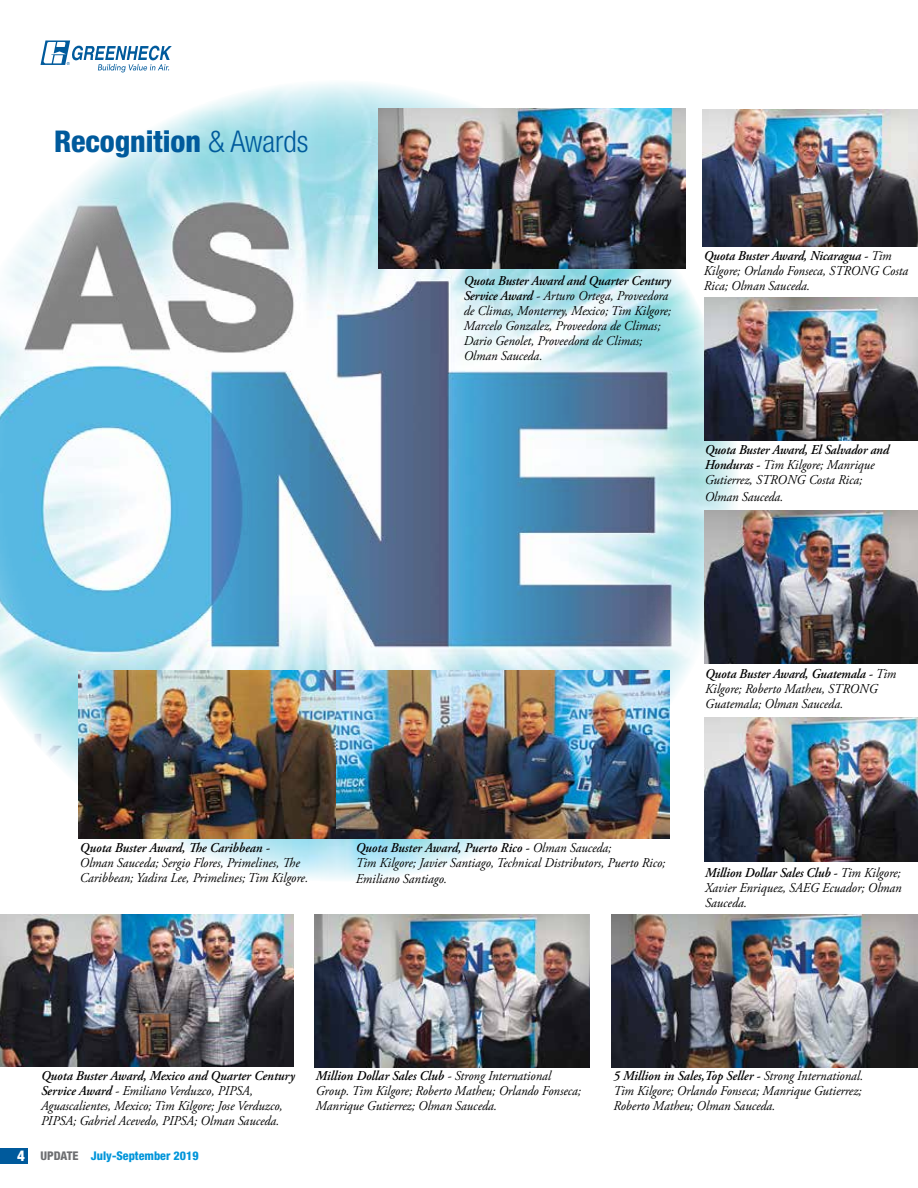
<style>
.page{position:relative;width:918px;height:1188px;background:#fff}
.page>*{position:absolute;margin:0;border:0;box-sizing:border-box;transform-origin:0 0}
.t1{font:800 condensed 30px "Helvetica Neue LT Std";letter-spacing:-.005em;color:#005a9c}
.t2{font:italic 13.5px/15px "Adobe Garamond Pro";color:#000;scale:.95 1}
.t3{font:italic 600 13.5px "Adobe Garamond Pro";color:#000;scale:.95 1}
.t4{font:800 condensed 12px "Helvetica Neue LT Std";color:#0095da}
.s1{font-weight:300}
.s2{font-weight:600}
.s3{font-size:15px;color:#fff}
.s4{color:#6d6e71}
</style>
<div class="page">
<svg style="left:40px;top:41px;width:132px;height:31px"></svg>
<div style="left:0;top:1148px;width:28px;height:15px;background:#005a9c"></div>
<img style="left:0;top:82px;width:739px;height:798px">
<img style="left:704px;top:510px;width:214px;height:154px">
<img style="left:704px;top:298px;width:214px;height:143px">
<img style="left:78px;top:670px;width:592px;height:168px">
<img style="left:0;top:915px;width:294px;height:151px">
<img style="left:378px;top:109px;width:308px;height:159px">
<img style="left:315px;top:915px;width:274px;height:152px">
<img style="left:611px;top:915px;width:307px;height:152px">
<img style="left:702px;top:109px;width:216px;height:137px">
<img style="left:705px;top:718px;width:213px;height:143px">
<h1 class="t1" style="left:54px;top:123px;width:256px">Recognition <span class="s1">&amp; Awards</span></h1>
<p class="t2" style="left:464px;top:273px;width:220px"><span class="s2">Quota Buster Award and Quarter Century Service Award</span> - Arturo Ortega, Proveedora de Climas, Monterrey, Mexico; Tim Kilgore; Marcelo Gonzalez, Proveedora de Climas; Dario Genolet, Proveedora de Climas; Olman Sauceda.</p>
<p class="t2" style="left:704px;top:248px;width:217px"><span class="s2">Quota Buster Award, Nicaragua -</span> Tim<br>Kilgore; Orlando Fonseca, STRONG Costa<br>Rica; Olman Sauceda.</p>
<p class="t2" style="left:705px;top:443px;width:196px"><span class="s2">Quota Buster Award, El Salvador and<br>Honduras -</span> Tim Kilgore; Manrique<br>Gutierrez, STRONG Costa Rica;</p>
<p class="t2" style="left:705px;top:489px;width:84px">Olman Sauceda.</p>
<p class="t2" style="left:705px;top:666px;width:203px"><span class="s2">Quota Buster Award, Guatemala -</span> Tim<br>Kilgore; Roberto Matheu, STRONG<br>Guatemala; Olman Sauceda.</p>
<p class="t3" style="left:80px;top:839px;width:201px">Quota Buster Award, The Caribbean -</p>
<p class="t2" style="left:80px;top:855px;width:242px">Olman Sauceda; Sergio Flores, Primelines, The<br>Caribbean; Yadira Lee, Primelines; Tim Kilgore.</p>
<p class="t2" style="left:356px;top:840px;width:328px"><span class="s2">Quota Buster Award, Puerto Rico -</span> Olman Sauceda;<br>Tim Kilgore; Javier Santiago, Technical Distributors, Puerto Rico;</p>
<p class="t2" style="left:356px;top:872px;width:97px">Emiliano Santiago.</p>
<p class="t2" style="left:705px;top:865px;width:208px;text-align:justify"><span class="s2">Million Dollar Sales Club -</span> Tim Kilgore; Xavier Enriquez, SAEG Ecuador; Olman Sauceda.</p>
<p class="t2" style="left:41px;top:1069px;width:269px"><span class="s2">Quota Buster Award, Mexico and Quarter Century Service Award</span> - Emiliano Verduzco, PIPSA, Aguascalientes, Mexico; Tim Kilgore; Jose Verduzco, PIPSA; Gabriel Acevedo, PIPSA; Olman Sauceda.</p>
<p class="t4" style="left:17px;top:1149px;width:183px"><span class="s3">4</span> <span class="s4">UPDATE</span> July-September 2019</p>
<p class="t2" style="left:316px;top:1068px;width:281px"><span class="s2">Million Dollar Sales Club</span> - Strong International<br>Group. Tim Kilgore; Roberto Matheu; Orlando Fonseca;<br>Manrique Gutierrez; Olman Sauceda.</p>
<p class="t2" style="left:613px;top:1069px;width:265px;text-align:justify"><span class="s2">5 Million in Sales,Top Seller -</span> Strong International.<br>Tim Kilgore; Orlando Fonseca; Manrique Gutierrez; Roberto Matheu; Olman Sauceda.</p>
</div>
